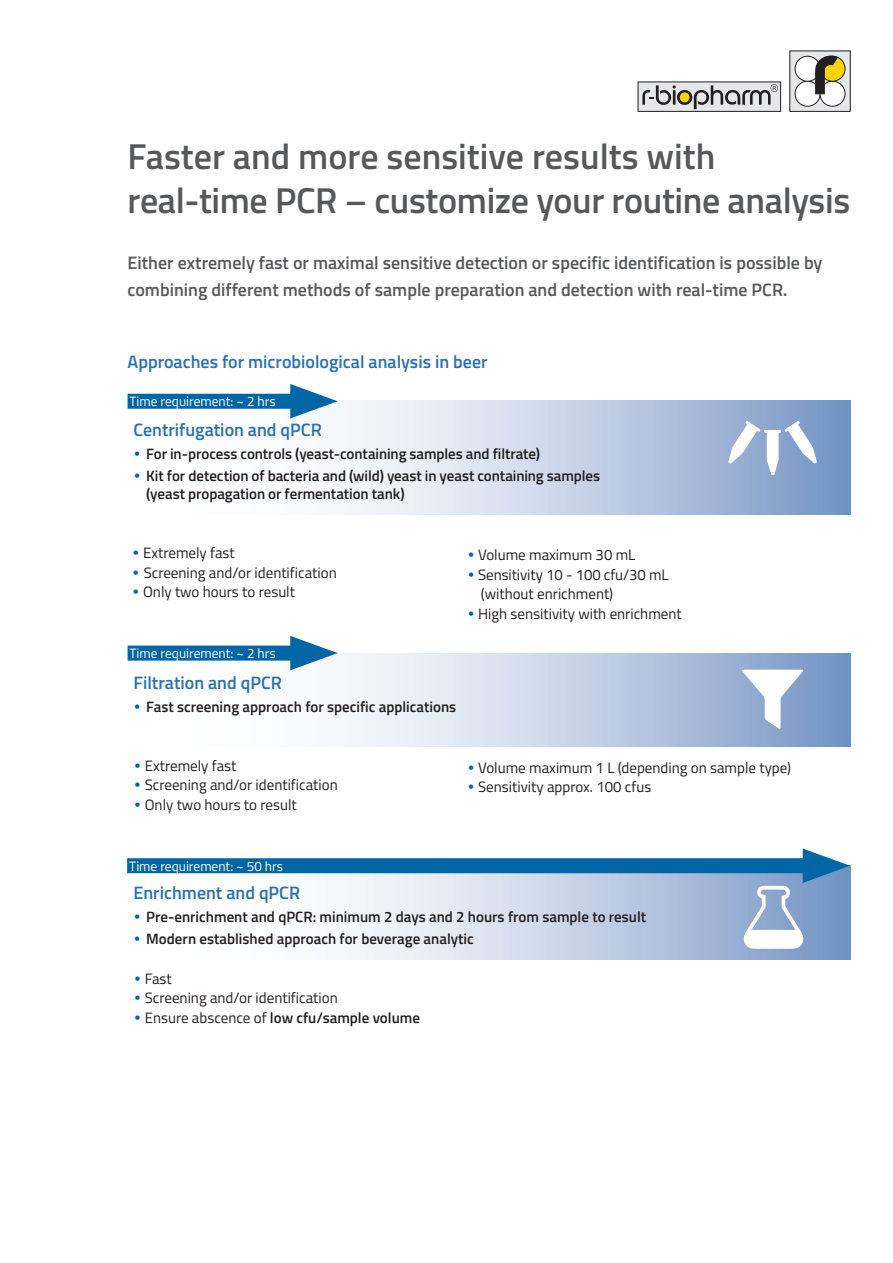
<style>
.page{position:relative;width:893px;height:1263px;background:#fff}
.page>*{position:absolute;margin:0;border:0;box-sizing:border-box;transform-origin:0 0}
.t1{font:600 36px/43.2px "Titillium";letter-spacing:-.01em;color:#57585a}
.t2{font:600 18px/27px "Titillium";color:#57585a}
.t3{font:600 18px "Titillium";color:#2971b2}
.t4{font:600 15px/18px "Titillium";color:#231f20}
.t5{font:15px/19.5px "Titillium";color:#231f20}
.t6{font:13.5px "Titillium";color:#fff}
.s1{font-family:"Stone Sans ITC Std";font-weight:500;color:#0166a5}
.s2{font-weight:400}
</style>
<div class="page">
<svg style="left:792px;top:53px;width:56px;height:57px"></svg>
<div style="left:795px;top:81px;width:25px;height:25px;background:#fff;border-radius:50%"></div>
<div style="left:795px;top:81px;width:25px;height:25px;border:1px solid #231f20;border-radius:50%"></div>
<div style="left:795px;top:56px;width:25px;height:25px;background:#fff;border-radius:50%"></div>
<div style="left:795px;top:56px;width:25px;height:25px;border:1px solid #231f20;border-radius:50%"></div>
<div style="left:820px;top:81px;width:25px;height:25px;background:#fff;border-radius:50%"></div>
<div style="left:820px;top:81px;width:25px;height:25px;border:1px solid #231f20;border-radius:50%"></div>
<div style="left:820px;top:56px;width:25px;height:25px;background:#fed304;border-radius:50%"></div>
<div style="left:820px;top:56px;width:25px;height:25px;border:1px solid #231f20;border-radius:50%"></div>
<svg style="left:815px;top:56px;width:23px;height:38px"></svg>
<div style="left:638px;top:82px;width:143px;height:29px;background:#e6e7e9"></div>
<div style="left:638px;top:82px;width:143px;height:30px;border:1px solid #231f20"></div>
<svg style="left:642px;top:84px;width:136px;height:25px"></svg>
<svg style="left:290px;top:401px;width:560px;height:113px"></svg>
<div style="left:128px;top:394px;width:182px;height:15px;background:#0166a5"></div>
<svg style="left:290px;top:384px;width:48px;height:34px"></svg>
<svg style="left:728px;top:421px;width:89px;height:54px"></svg>
<svg style="left:290px;top:653px;width:560px;height:94px"></svg>
<div style="left:128px;top:646px;width:182px;height:15px;background:#0166a5"></div>
<svg style="left:290px;top:636px;width:48px;height:34px"></svg>
<svg style="left:742px;top:670px;width:62px;height:59px"></svg>
<div style="left:127px;top:866px;width:723px;height:93px;background:linear-gradient(to right,#fff,#87a2cc)"></div>
<div style="left:127px;top:858px;width:695px;height:15px;background:#0166a5"></div>
<svg style="left:738px;top:848px;width:112px;height:103px"></svg>
<h1 class="t1" style="left:128px;top:133px;width:724px">Faster and more sensitive results with real-time PCR – customize your routine analysis</h1>
<p class="t2" style="left:128px;top:248px;width:696px">Either extremely fast or maximal sensitive detection or specific identification is possible by combining different methods of sample preparation and detection with real-time PCR.</p>
<p class="t3" style="left:128px;top:348px;width:362px">Approaches for microbiological analysis in beer</p>
<p class="t6" style="left:129px;top:391px;width:148px">Time requirement: ~ 2 hrs</p>
<p class="t3" style="left:133px;top:416px;width:190px">Centrifugation and qPCR</p>
<p class="t4" style="left:133px;top:444px;width:408px"><span class="s1">•</span> For in-process controls (yeast-containing samples and filtrate)</p>
<p class="t4" style="left:146px;top:466px;width:456px;text-indent:-13px"><span class="s1">•</span> Kit for detection of bacteria and (wild) yeast in yeast containing samples (yeast propagation or fermentation tank)</p>
<p class="t5" style="left:132px;top:543px;width:104px"><span class="s1">•</span> Extremely fast</p>
<p class="t5" style="left:132px;top:562px;width:206px"><span class="s1">•</span> Screening and/or identification</p>
<p class="t5" style="left:132px;top:582px;width:164px"><span class="s1">•</span> Only two hours to result</p>
<p class="t6" style="left:129px;top:643px;width:148px">Time requirement: ~ 2 hrs</p>
<p class="t3" style="left:134px;top:669px;width:150px">Filtration and qPCR</p>
<p class="t4" style="left:134px;top:697px;width:324px"><span class="s1">•</span> Fast screening approach for specific applications</p>
<p class="t5" style="left:467px;top:545px;width:170px"><span class="s1">•</span> Volume maximum 30 mL</p>
<p class="t5" style="left:481px;top:564px;width:189px;text-indent:-13px"><span class="s1">•</span> Sensitivity 10 - 100 cfu/30 mL (without enrichment)</p>
<p class="t5" style="left:467px;top:603px;width:216px"><span class="s1">•</span> High sensitivity with enrichment</p>
<p class="t5" style="left:134px;top:755px;width:104px"><span class="s1">•</span> Extremely fast</p>
<p class="t5" style="left:134px;top:775px;width:205px"><span class="s1">•</span> Screening and/or identification</p>
<p class="t5" style="left:134px;top:794px;width:164px"><span class="s1">•</span> Only two hours to result</p>
<p class="t5" style="left:467px;top:757px;width:325px"><span class="s1">•</span> Volume maximum 1 L (depending on sample type)</p>
<p class="t5" style="left:467px;top:776px;width:186px"><span class="s1">•</span> Sensitivity approx. 100 cfus</p>
<p class="t6" style="left:129px;top:856px;width:155px">Time requirement: ~ 50 hrs</p>
<p class="t3" style="left:134px;top:879px;width:168px">Enrichment and qPCR</p>
<p class="t4" style="left:134px;top:907px;width:514px"><span class="s1">•</span> Pre-enrichment and qPCR: minimum 2 days and 2 hours from sample to result</p>
<p class="t4" style="left:134px;top:929px;width:342px"><span class="s1">•</span> Modern established approach for beverage analytic</p>
<p class="t5" style="left:134px;top:968px;width:39px"><span class="s1">•</span> Fast</p>
<p class="t5" style="left:134px;top:987px;width:205px"><span class="s1">•</span> Screening and/or identification</p>
<p class="t4" style="left:134px;top:1007px;width:288px"><span class="s1">•</span> <span class="s2">Ensure abscence of</span> low cfu/sample volume</p>
</div>
